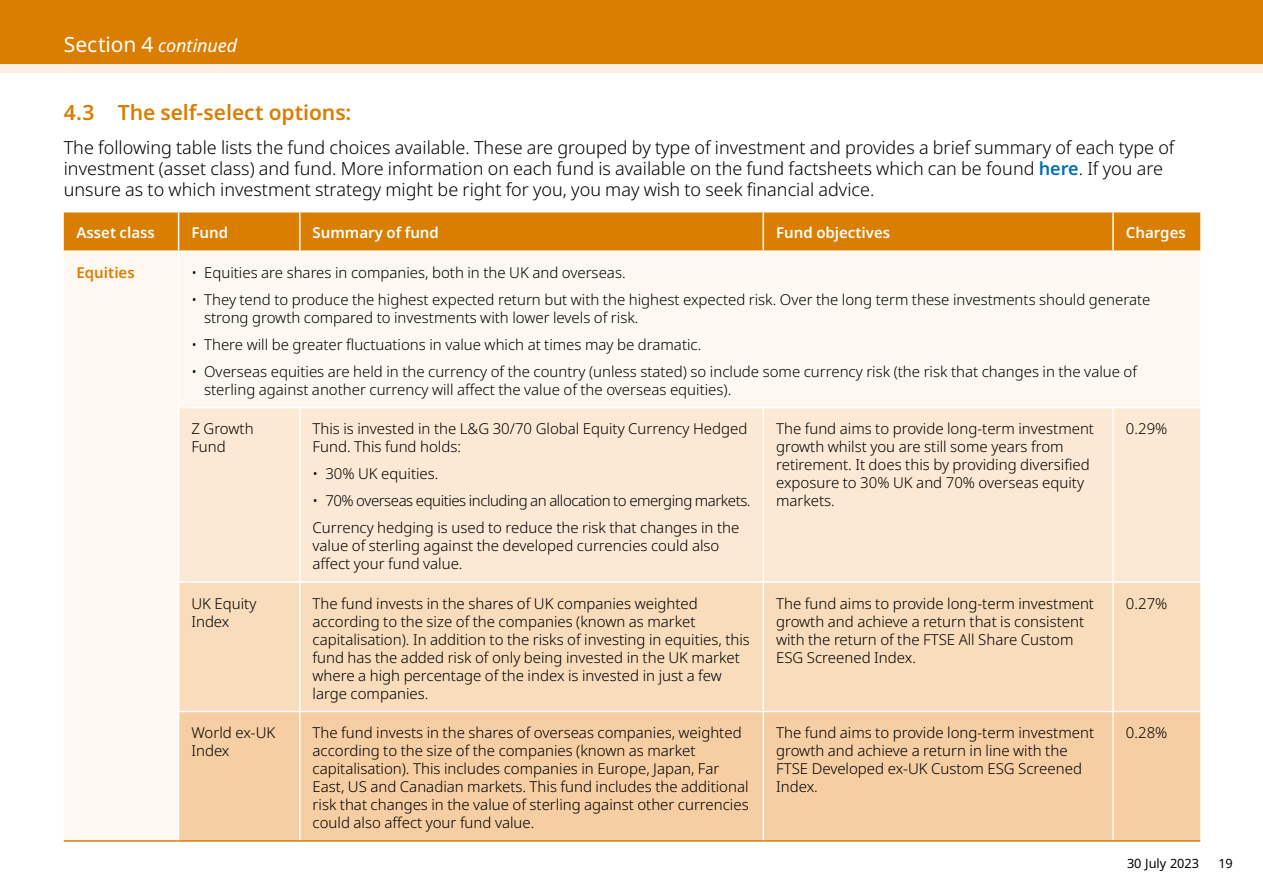
<style>
.page{position:relative;width:1263px;height:893px;background:#fff}
.page>*{position:absolute;margin:0;border:0;box-sizing:border-box;transform-origin:0 0}
.t1{font:600 21px "Noto Sans";color:#d97e00}
.t2{font:300 18px/21px "Noto Sans";color:#000}
.t3{font:italic 18px "Noto Sans";letter-spacing:-.005em;color:#fff}
.t4{font:300 15px/18px "Noto Sans";color:#000}
.t5{font:300 15px/27px "Noto Sans";letter-spacing:-.03em;color:#000}
.t6{font:600 15px "Noto Sans";color:#fff}
.t7{font:600 15px "Noto Sans";color:#d97e00}
.t8{font:12.75px "Noto Sans";color:#000}
.s1{font-style:normal;font-size:21px}
.s2{font-weight:600;color:#0071b1}
</style>
<div class="page">
<div style="left:0;top:0;width:1263px;height:72px;background:#fdf0e3"></div>
<div style="left:0;top:0;width:1263px;height:64px;background:#d97e00"></div>
<div style="left:64px;top:213px;width:1136px;height:37px;background:#d97e00"></div>
<div style="left:64px;top:252px;width:1136px;height:588px;background:#fef8f1"></div>
<div style="left:179px;top:408px;width:1021px;height:173px;background:#fbe9d5"></div>
<div style="left:179px;top:583px;width:1021px;height:128px;background:#f8dcbb"></div>
<div style="left:179px;top:712px;width:1021px;height:128px;background:#f5cea3"></div>
<hr style="left:178px;top:407px;width:122px;height:1px;background:#fff">
<hr style="left:300px;top:407px;width:463px;height:1px;background:#fff">
<hr style="left:763px;top:407px;width:350px;height:1px;background:#fff">
<hr style="left:1113px;top:407px;width:87px;height:1px;background:#fff">
<hr style="left:178px;top:581px;width:122px;height:2px;background:#fff">
<hr style="left:300px;top:581px;width:463px;height:2px;background:#fff">
<hr style="left:763px;top:581px;width:350px;height:2px;background:#fff">
<hr style="left:1113px;top:581px;width:87px;height:2px;background:#fff">
<hr style="left:178px;top:711px;width:122px;height:1px;background:#fff">
<hr style="left:300px;top:711px;width:463px;height:1px;background:#fff">
<hr style="left:763px;top:711px;width:350px;height:1px;background:#fff">
<hr style="left:1113px;top:711px;width:87px;height:1px;background:#fff">
<hr style="left:178px;top:213px;width:1px;height:37px;background:#fff">
<hr style="left:299px;top:213px;width:2px;height:37px;background:#fff">
<hr style="left:178px;top:252px;width:1px;height:155px;background:#fff">
<hr style="left:178px;top:408px;width:1px;height:173px;background:#fff">
<hr style="left:299px;top:408px;width:2px;height:173px;background:#fff">
<hr style="left:178px;top:583px;width:1px;height:128px;background:#fff">
<hr style="left:299px;top:583px;width:2px;height:128px;background:#fff">
<hr style="left:178px;top:712px;width:1px;height:128px;background:#fff">
<hr style="left:299px;top:712px;width:2px;height:128px;background:#fff">
<hr style="left:762px;top:213px;width:2px;height:37px;background:#fff">
<hr style="left:1112px;top:213px;width:2px;height:37px;background:#fff">
<hr style="left:762px;top:408px;width:2px;height:173px;background:#fff">
<hr style="left:1112px;top:408px;width:2px;height:173px;background:#fff">
<hr style="left:762px;top:583px;width:2px;height:128px;background:#fff">
<hr style="left:1112px;top:583px;width:2px;height:128px;background:#fff">
<hr style="left:762px;top:712px;width:2px;height:128px;background:#fff">
<hr style="left:1112px;top:712px;width:2px;height:128px;background:#fff">
<hr style="left:64px;top:840px;width:115px;height:2px;background:#d97e00">
<hr style="left:179px;top:840px;width:121px;height:2px;background:#d97e00">
<hr style="left:300px;top:840px;width:463px;height:2px;background:#d97e00">
<hr style="left:763px;top:840px;width:350px;height:2px;background:#d97e00">
<hr style="left:1113px;top:840px;width:87px;height:2px;background:#d97e00">
<p class="t3" style="left:64px;top:33px;width:175px"><span class="s1">Section 4</span> continued</p>
<h1 class="t1" style="left:64px;top:98px;width:289px">4.3 The self-select options:</h1>
<p class="t2" style="left:64px;top:137px;width:1112px">The following table lists the fund choices available. These are grouped by type of investment and provides a brief summary of each type of investment (asset class) and fund. More information on each fund is available on the fund factsheets which can be found <span class="s2">here</span>. If you are unsure as to which investment strategy might be right for you, you may wish to seek financial advice.</p>
<p class="t6" style="left:77px;top:222px;width:80px">Asset class</p>
<p class="t6" style="left:191px;top:222px;width:38px">Fund</p>
<p class="t6" style="left:313px;top:222px;width:128px">Summary of fund</p>
<p class="t6" style="left:776px;top:222px;width:116px">Fund objectives</p>
<p class="t6" style="left:1126px;top:222px;width:61px">Charges</p>
<p class="t7" style="left:77px;top:262px;width:60px">Equities</p>
<p class="t4" style="left:191px;top:264px;width:436px">• Equities are shares in companies, both in the UK and overseas.</p>
<p class="t4" style="left:204px;top:291px;width:948px;text-indent:-13px">• They tend to produce the highest expected return but with the highest expected risk. Over the long term these investments should generate strong growth compared to investments with lower levels of risk.</p>
<p class="t4" style="left:191px;top:336px;width:511px">• There will be greater fluctuations in value which at times may be dramatic.</p>
<p class="t4" style="left:204px;top:363px;width:934px;text-indent:-13px">• Overseas equities are held in the currency of the country (unless stated) so include some currency risk (the risk that changes in the value of sterling against another currency will affect the value of the overseas equities).</p>
<p class="t4" style="left:191px;top:420px;width:64px">Z Growth<br>Fund</p>
<p class="t4" style="left:313px;top:420px;width:436px">This is invested in the L&amp;G 30/70 Global Equity Currency Hedged<br>Fund. This fund holds:</p>
<p class="t4" style="left:313px;top:465px;width:127px">• 30% UK equities.</p>
<p class="t5" style="left:313px;top:488px;width:439px">• 70% overseas equities including an allocation to emerging markets.<br>Currency hedging is used to reduce the risk that changes in the</p>
<p class="t4" style="left:313px;top:537px;width:408px">value of sterling against the developed currencies could also affect your fund value.</p>
<p class="t4" style="left:776px;top:420px;width:319px">The fund aims to provide long-term investment growth whilst you are still some years from retirement. It does this by providing diversified exposure to 30% UK and 70% overseas equity markets.</p>
<p class="t4" style="left:1126px;top:420px;width:43px">0.29%</p>
<p class="t4" style="left:191px;top:595px;width:66px">UK Equity<br>Index</p>
<p class="t4" style="left:313px;top:595px;width:439px">The fund invests in the shares of UK companies weighted according to the size of the companies (known as market capitalisation). In addition to the risks of investing in equities, this fund has the added risk of only being invested in the UK market where a high percentage of the index is invested in just a few large companies.</p>
<p class="t4" style="left:776px;top:595px;width:319px">The fund aims to provide long-term investment growth and achieve a return that is consistent with the return of the FTSE All Share Custom ESG Screened Index.</p>
<p class="t4" style="left:1126px;top:595px;width:43px">0.27%</p>
<p class="t4" style="left:191px;top:724px;width:85px">World ex-UK<br>Index</p>
<p class="t4" style="left:313px;top:724px;width:438px">The fund invests in the shares of overseas companies, weighted according to the size of the companies (known as market capitalisation). This includes companies in Europe, Japan, Far East, US and Canadian markets. This fund includes the additional risk that changes in the value of sterling against other currencies could also affect your fund value.</p>
<p class="t4" style="left:776px;top:724px;width:319px">The fund aims to provide long-term investment growth and achieve a return in line with the FTSE Developed ex-UK Custom ESG Screened Index.</p>
<p class="t4" style="left:1126px;top:724px;width:43px">0.28%</p>
<p class="t8" style="left:1127px;top:855px;width:74px">30 July 2023</p>
<p class="t8" style="left:1218px;top:855px;width:16px">19</p>
</div>
